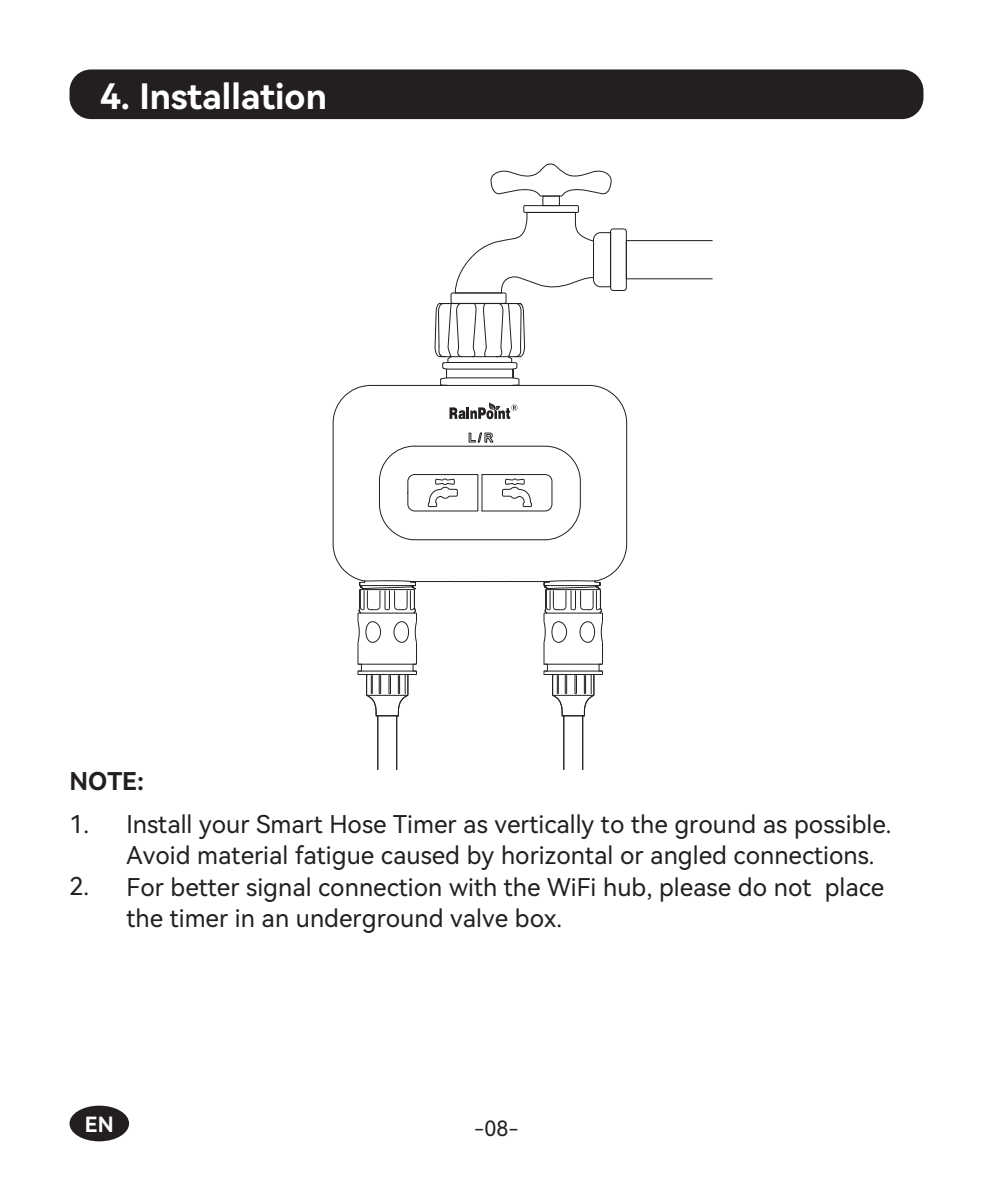
<style>
.page{position:relative;width:993px;height:1191px;background:#fff}
.page>*{position:absolute;margin:0;border:0;box-sizing:border-box;transform-origin:0 0}
.t1{font:35px "Harmony OS Sans SC Bold";color:#fff}
.t2{font:24.5px/31.5px "Harmony OS Sans SC";color:#231f20}
.t3{font:24.5px "Harmony OS Sans SC Bold";color:#231f20}
.t4{font:21px "Harmony OS Sans SC";color:#231f20}
.t5{font:21px "Harmony OS Sans SC Bold";color:#fff}
</style>
<div class="page">
<div style="left:625px;top:240px;width:87px;height:39px;border:1px solid #231f20"></div>
<div style="left:450px;top:292px;width:56px;height:12px;border:1px solid #231f20;border-radius:2px"></div>
<svg style="left:454px;top:163px;width:157px;height:131px"></svg>
<div style="left:610px;top:228px;width:16px;height:63px;border:1px solid #231f20;border-radius:3px"></div>
<hr style="left:377px;top:715px;width:1px;height:55px;background:#231f20">
<hr style="left:396px;top:715px;width:1px;height:55px;background:#231f20">
<hr style="left:563px;top:715px;width:1px;height:55px;background:#231f20">
<hr style="left:582px;top:715px;width:1px;height:55px;background:#231f20">
<svg style="left:332px;top:384px;width:295px;height:198px"></svg>
<svg style="left:542px;top:580px;width:61px;height:153px"></svg>
<svg style="left:357px;top:580px;width:60px;height:153px"></svg>
<svg style="left:378px;top:302px;width:249px;height:239px"></svg>
<div style="left:69px;top:69px;width:854px;height:50px;background:#231f20;border-radius:21px"></div>
<div style="left:69px;top:1105px;width:60px;height:36px;background:#231f20;border-radius:50%"></div>
<h1 class="t1" style="left:100px;top:72px;width:228px">4. Installation</h1>
<p class="t3" style="left:69px;top:764px;width:76px">NOTE:</p>
<p class="t2" style="left:126px;top:807px;width:766px">Install your Smart Hose Timer as vertically to the ground as possible.<br>Avoid material fatigue caused by horizontal or angled connections.<br>For better signal connection with the WiFi hub, please do not place the timer in an underground valve box.</p>
<p class="t2" style="left:69px;top:807px;width:21px">1.</p>
<p class="t2" style="left:69px;top:869px;width:21px">2.</p>
<p class="t5" style="left:85px;top:1109px;width:30px">EN</p>
<p class="t4" style="left:474px;top:1113px;width:46px">-08-</p>
</div>
